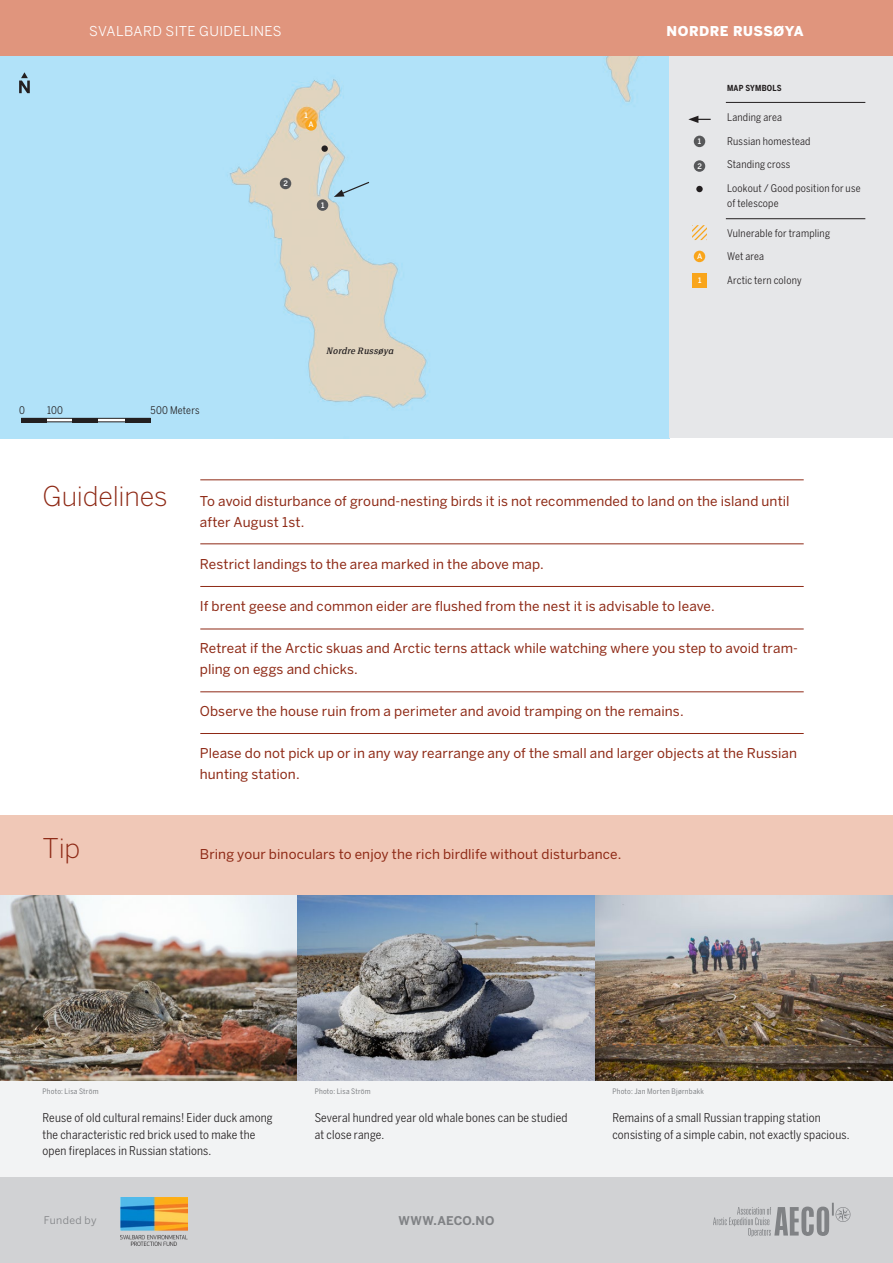
<style>
.page{position:relative;width:893px;height:1263px;background:#fff}
.page>*{position:absolute;margin:0;border:0;box-sizing:border-box;transform-origin:0 0}
.t1{font:300 27px "Benton Sans";letter-spacing:-.01em;color:#8e2915}
.t2{font:13.5px/21px "Benton Sans";letter-spacing:.01em;color:#8e2915}
.t3{font:13.5px "Benton Sans";letter-spacing:.025em;color:#fff}
.t4{font:900 13.5px "Benton Sans";letter-spacing:.03em;color:#fff}
.t5{font:condensed 12px/16.5px "Benton Sans";letter-spacing:.015em;color:#231f20}
.t6{font:700 12px "Benton Sans";letter-spacing:.015em;color:#808285}
.t7{font:condensed 10.5px/15px "Benton Sans";letter-spacing:.02em;color:#231f20}
.t8{font:10.5px "Benton Sans";letter-spacing:.03em;color:#808285}
.t9{font:italic 9px "Page Serif";letter-spacing:.02em;color:#231f20}
.t10{font:700 condensed 8.25px "Benton Sans";letter-spacing:.02em;color:#231f20}
.t11{font:condensed 7.5px "Benton Sans";letter-spacing:.03em;color:#808285}
.t12{font:500 7.5px "Benton Sans";color:#fff}
</style>
<div class="page">
<img style="left:0;top:55px;width:670px;height:383px">
<div style="left:670px;top:55px;width:223px;height:383px;background:#e6e7e9"></div>
<div style="left:305px;top:119px;width:12px;height:12px;background:#f9a51b;border-radius:50%"></div>
<div style="left:694px;top:136px;width:11px;height:11px;background:#57585a;border-radius:50%"></div>
<div style="left:317px;top:199px;width:11px;height:12px;background:#57585a;border-radius:50%"></div>
<div style="left:694px;top:160px;width:11px;height:12px;background:#57585a;border-radius:50%"></div>
<div style="left:280px;top:178px;width:11px;height:11px;background:#57585a;border-radius:50%"></div>
<svg style="left:692px;top:225px;width:15px;height:15px"></svg>
<svg style="left:19px;top:72px;width:11px;height:21px"></svg>
<hr style="left:726px;top:102px;width:139px;height:1px;background:#231f20">
<hr style="left:726px;top:218px;width:139px;height:1px;background:#231f20">
<div style="left:21px;top:418px;width:130px;height:4px;border:1px solid #231f20"></div>
<hr style="left:21px;top:418px;width:26px;height:4px;background:#231f20">
<hr style="left:73px;top:418px;width:25px;height:4px;background:#231f20">
<hr style="left:125px;top:418px;width:26px;height:4px;background:#231f20">
<svg style="left:688px;top:116px;width:23px;height:7px"></svg>
<div style="left:0;top:1176px;width:893px;height:87px;background:#d1d2d4"></div>
<div style="left:0;top:1080px;width:893px;height:96px;background:#f2f3f4"></div>
<img style="left:121px;top:1197px;width:67px;height:48px">
<svg style="left:713px;top:1203px;width:137px;height:34px"></svg>
<div style="left:0;top:816px;width:893px;height:80px;background:#f0c8b7"></div>
<img style="left:0;top:896px;width:893px;height:184px">
<hr style="left:200px;top:543px;width:604px;height:1px;background:#8e2915">
<hr style="left:200px;top:479px;width:604px;height:1px;background:#8e2915">
<hr style="left:200px;top:586px;width:604px;height:1px;background:#8e2915">
<hr style="left:200px;top:629px;width:604px;height:1px;background:#8e2915">
<hr style="left:200px;top:691px;width:604px;height:1px;background:#8e2915">
<hr style="left:200px;top:733px;width:604px;height:1px;background:#8e2915">
<svg style="left:334px;top:181px;width:37px;height:16px"></svg>
<div style="left:696px;top:186px;width:7px;height:6px;background:#231f20;border-radius:50%"></div>
<div style="left:321px;top:145px;width:7px;height:7px;background:#231f20;border-radius:50%"></div>
<div style="left:694px;top:251px;width:11px;height:11px;background:#f9a51b;border-radius:50%"></div>
<div style="left:692px;top:273px;width:15px;height:15px;background:#f9a51b"></div>
<div style="left:0;top:0;width:893px;height:55px;background:#e0957d"></div>
<p class="t3" style="left:89px;top:23px;width:45px">SVALBARD</p>
<p class="t3" style="left:166px;top:23px;width:117px">SITE GUIDELIN ES</p>
<p class="t4" style="left:667px;top:23px;width:23px">NORDRE</p>
<p class="t4" style="left:733px;top:23px;width:72px">RUSSØYA</p>
<p class="t7" style="left:19px;top:403px;width:7px">0</p>
<p class="t7" style="left:47px;top:403px;width:17px">100</p>
<p class="t7" style="left:151px;top:403px;width:51px">500 Meters</p>
<p class="t12" style="left:304px;top:111px;width:5px">1</p>
<p class="t12" style="left:309px;top:120px;width:7px">a</p>
<p class="t12" style="left:283px;top:179px;width:6px">2</p>
<p class="t12" style="left:321px;top:200px;width:5px">1</p>
<p class="t9" style="left:327px;top:345px;width:69px">Nordre Russøya</p>
<p class="t12" style="left:698px;top:137px;width:5px">1</p>
<p class="t12" style="left:697px;top:161px;width:6px">2</p>
<p class="t12" style="left:697px;top:252px;width:7px">a</p>
<p class="t12" style="left:698px;top:276px;width:5px">1</p>
<p class="t10" style="left:727px;top:83px;width:56px">MAP SYMBOLS</p>
<p class="t7" style="left:727px;top:110px;width:56px">Landing area</p>
<p class="t7" style="left:727px;top:133px;width:85px">Russian homestead</p>
<p class="t7" style="left:727px;top:157px;width:65px">Standing cross</p>
<p class="t7" style="left:727px;top:180px;width:135px">Lookout / Good position for use of telescope</p>
<p class="t7" style="left:727px;top:225px;width:104px">Vulnerable for trampling</p>
<p class="t7" style="left:727px;top:249px;width:39px">Wet area</p>
<p class="t7" style="left:727px;top:272px;width:76px">Arctic tern colony</p>
<h1 class="t1" style="left:43px;top:480px;width:127px">Guidelines</h1>
<h1 class="t1" style="left:43px;top:832px;width:39px">Tip</h1>
<p class="t2" style="left:200px;top:490px;width:591px">To avoid disturbance of ground-nesting birds it is not recommended to land on the island until after August 1st.</p>
<p class="t2" style="left:200px;top:553px;width:346px">Restrict landings to the area marked in the above map.</p>
<p class="t2" style="left:200px;top:595px;width:516px">If brent geese and common eider are flushed from the nest it is advisable to leave.</p>
<p class="t2" style="left:200px;top:637px;width:600px">Retreat if the Arctic skuas and Arctic terns attack while watching where you step to avoid tram&shy;pling on eggs and chicks.</p>
<p class="t2" style="left:200px;top:700px;width:485px">Observe the house ruin from a perimeter and avoid tramping on the remains.</p>
<p class="t2" style="left:200px;top:742px;width:599px">Please do not pick up or in any way rearrange any of the small and larger objects at the Russian hunting station.</p>
<p class="t2" style="left:200px;top:844px;width:423px">Bring your binoculars to enjoy the rich birdlife without disturbance.</p>
<p class="t11" style="left:43px;top:1086px;width:58px">Photo: Lisa Ström</p>
<p class="t11" style="left:315px;top:1086px;width:58px">Photo: Lisa Ström</p>
<p class="t11" style="left:612px;top:1086px;width:93px">Photo: Jan Morten Bjørnbakk</p>
<p class="t5" style="left:43px;top:1110px;width:232px">Reuse of old cultural remains! Eider duck among the characteristic red brick used to make the open fireplaces in Russian stations.</p>
<p class="t5" style="left:315px;top:1110px;width:254px">Several hundred year old whale bones can be studied at close range.</p>
<p class="t5" style="left:612px;top:1110px;width:239px">Remains of a small Russian trapping station consisting of a simple cabin, not exactly spacious.</p>
<p class="t8" style="left:44px;top:1214px;width:54px">FUNDED BY</p>
<p class="t6" style="left:398px;top:1214px;width:97px">WWW.AECO.NO</p>
</div>
